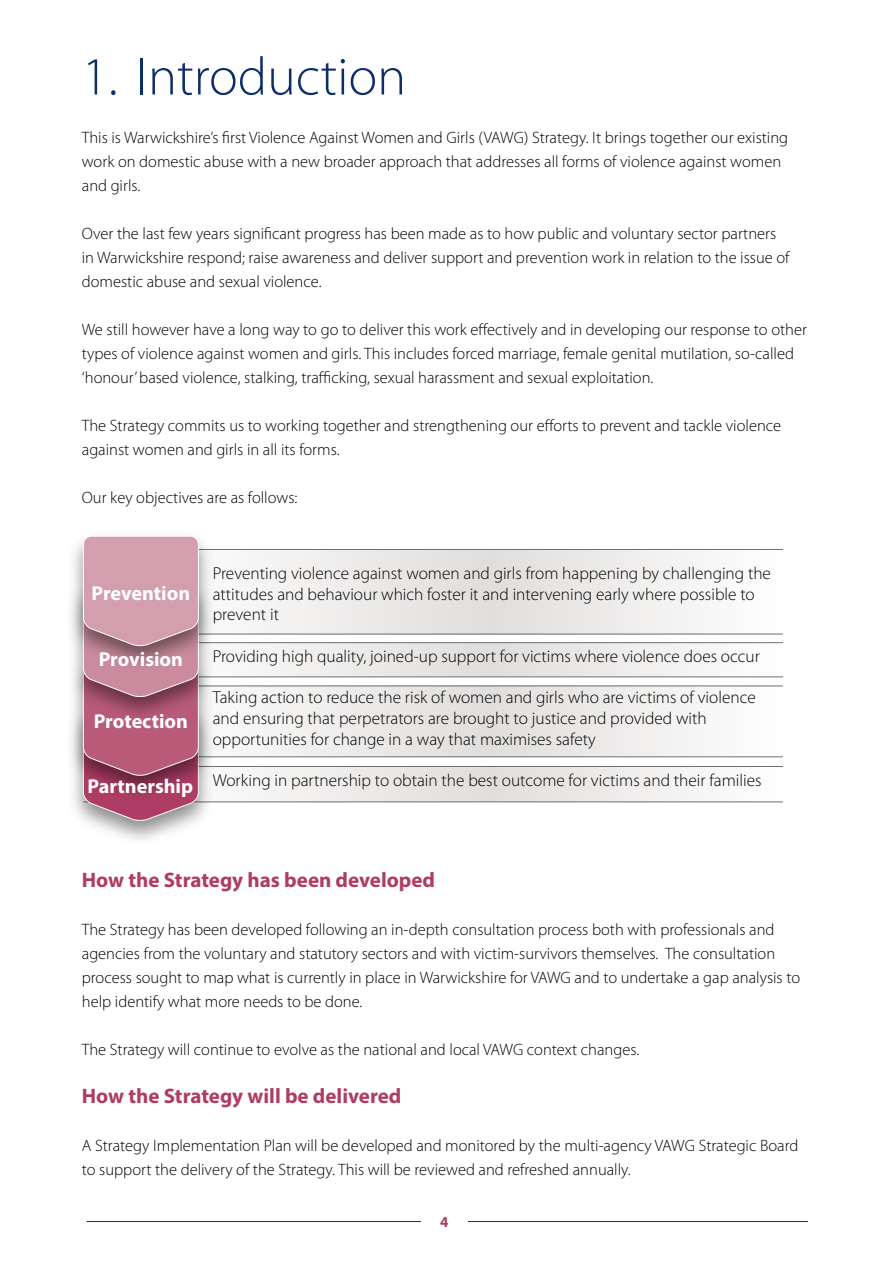
<style>
.page{position:relative;width:893px;height:1263px;background:#fff}
.page>*{position:absolute;margin:0;border:0;box-sizing:border-box;transform-origin:0 0}
.t1{font:300 54px "Myriad Pro";color:#0e2e6b}
.t2{font:700 21px "Myriad Pro";color:#ae3c65}
.t3{font:700 20.1px "Myriad Pro";color:#fff}
.t4{font:300 17.25px/20.7px "Myriad Pro";color:#000}
.t5{font:300 16.5px/24px "Myriad Pro";color:#000}
.t6{font:700 15px "Myriad Pro";color:#ae3c65}
</style>
<div class="page">
<hr style="left:87px;top:1221px;width:721px;height:1px;background:#0e2e6b">
<div style="left:421px;top:1215px;width:47px;height:21px;background:#fff"></div>
<svg style="left:220px;top:550px;width:563px;height:84px"></svg>
<svg style="left:220px;top:643px;width:563px;height:34px"></svg>
<svg style="left:259px;top:687px;width:435px;height:69px"></svg>
<svg style="left:220px;top:767px;width:563px;height:35px"></svg>
<hr style="left:83px;top:549px;width:700px;height:1px;background:#706f6f">
<hr style="left:83px;top:634px;width:700px;height:1px;background:#706f6f">
<hr style="left:83px;top:642px;width:700px;height:1px;background:#706f6f">
<hr style="left:83px;top:677px;width:700px;height:1px;background:#706f6f">
<hr style="left:83px;top:686px;width:700px;height:1px;background:#706f6f">
<hr style="left:83px;top:756px;width:700px;height:1px;background:#706f6f">
<hr style="left:83px;top:766px;width:700px;height:1px;background:#706f6f">
<hr style="left:83px;top:802px;width:700px;height:1px;background:#706f6f">
<img style="left:68px;top:728px;width:152px;height:79px">
<img style="left:68px;top:677px;width:152px;height:51px">
<img style="left:71px;top:541px;width:149px;height:136px">
<svg style="left:83px;top:536px;width:116px;height:285px;background:#bd7a90"></svg>
<h1 class="t1" style="left:82px;top:44px;width:326px">1. Introduction</h1>
<p class="t5" style="left:82px;top:125px;width:708px">This is Warwickshire’s first Violence Against Women and Girls (VAWG) Strategy. It brings together our existing work on domestic abuse with a new broader approach that addresses all forms of violence against women and girls.</p>
<p class="t5" style="left:82px;top:221px;width:709px">Over the last few years significant progress has been made as to how public and voluntary sector partners in Warwickshire respond; raise awareness and deliver support and prevention work in relation to the issue of domestic abuse and sexual violence.</p>
<p class="t5" style="left:82px;top:317px;width:727px">We still however have a long way to go to deliver this work effectively and in developing our response to other types of violence against women and girls. This includes forced marriage, female genital mutilation, so-called ‘honour’ based violence, stalking, trafficking, sexual harassment and sexual exploitation.</p>
<p class="t5" style="left:82px;top:413px;width:701px">The Strategy commits us to working together and strengthening our efforts to prevent and tackle violence against women and girls in all its forms.</p>
<p class="t5" style="left:82px;top:485px;width:217px">Our key objectives are as follows:</p>
<p class="t3" style="left:92px;top:580px;width:100px">Prevention</p>
<p class="t3" style="left:99px;top:646px;width:86px">Provision</p>
<p class="t3" style="left:94px;top:708px;width:96px">Protection</p>
<p class="t3" style="left:87px;top:773px;width:107px">Partnership</p>
<p class="t4" style="left:213px;top:563px;width:560px">Preventing violence against women and girls from happening by challenging the attitudes and behaviour which foster it and intervening early where possible to prevent it</p>
<p class="t4" style="left:213px;top:645px;width:549px">Providing high quality, joined-up support for victims where violence does occur</p>
<p class="t4" style="left:213px;top:687px;width:545px">Taking action to reduce the risk of women and girls who are victims of violence and ensuring that perpetrators are brought to justice and provided with opportunities for change in a way that maximises safety</p>
<p class="t4" style="left:213px;top:770px;width:550px">Working in partnership to obtain the best outcome for victims and their families</p>
<p class="t2" style="left:82px;top:866px;width:355px">How the Strategy has been developed</p>
<p class="t5" style="left:82px;top:917px;width:720px">The Strategy has been developed following an in-depth consultation process both with professionals and agencies from the voluntary and statutory sectors and with victim-survivors themselves. The consultation process sought to map what is currently in place in Warwickshire for VAWG and to undertake a gap analysis to help identify what more needs to be done.</p>
<p class="t5" style="left:82px;top:1037px;width:559px">The Strategy will continue to evolve as the national and local VAWG context changes.</p>
<p class="t2" style="left:82px;top:1082px;width:321px">How the Strategy will be delivered</p>
<p class="t5" style="left:82px;top:1133px;width:718px">A Strategy Implementation Plan will be developed and monitored by the multi-agency VAWG Strategic Board to support the delivery of the Strategy. This will be reviewed and refreshed annually.</p>
<p class="t6" style="left:440px;top:1212px;width:10px">4</p>
</div>
